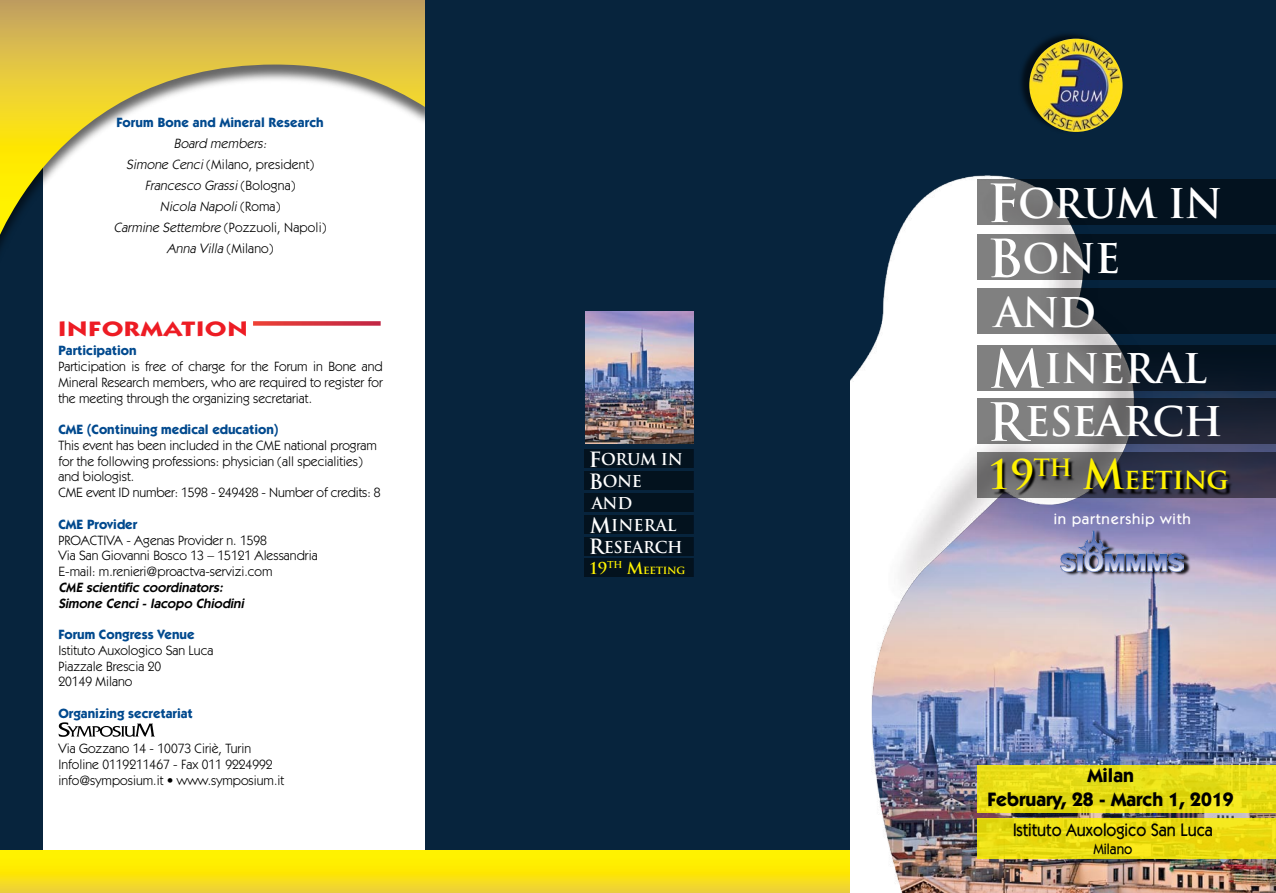
<style>
.page{position:relative;width:1276px;height:893px;background:#fff}
.page>*{position:absolute;margin:0;border:0;box-sizing:border-box;transform-origin:0 0}
.t1{font:700 39.9px/55.2px "Trajan Pro";letter-spacing:-.02em;color:#fff}
.t2{font:700 28.5px "Trajan Pro";letter-spacing:-.02em;color:#fff200}
.t3{font:700 21px "Itc Kabel";letter-spacing:.05em;color:#ed1c24;scale:1.3 1}
.t4{font:700 19.5px/24px "Itc Kabel";color:#000;text-align:center}
.t5{font:500 18px "Itc Kabel";color:#000;scale:.9 1}
.t6{font:700 15.9px/22px "Trajan Pro";letter-spacing:-.02em;color:#fff}
.t7{font:500 15px "Itc Kabel";letter-spacing:.05em;color:#fff}
.t8{font:500 15px "Itc Kabel";color:#000;scale:.9 1}
.t9{font:13.5px/15.8px "Itc Kabel";color:#000}
.t10{font:italic 13.5px/21px "Itc Kabel";color:#000;text-align:center}
.t11{font:700 13.5px "Itc Kabel";color:#00498e}
.t12{font:italic 600 13.5px/15.8px "Itc Kabel";color:#000}
.t13{font:700 11.4px "Trajan Pro";letter-spacing:-.02em;color:#fff200}
.s1{font-style:normal}
.s2{font-size:20.55px}
.s3{font-size:15.9px}
.s4{font-size:51.3px}
.s5{font-size:39.9px}
</style>
<div class="page">
<div style="left:850px;top:0;width:426px;height:457px;background:#07243d"></div>
<div style="left:0;top:0;width:43px;height:893px;background:#07243d"></div>
<div style="left:0;top:0;width:439px;height:299px;background:#000;opacity:.6"></div>
<svg style="left:0;top:0;width:425px;height:282px"></svg>
<div style="left:425px;top:0;width:425px;height:893px;background:#07243d"></div>
<svg style="left:0;top:850px;width:425px;height:43px;background:#fae50f"></svg>
<svg style="left:425px;top:850px;width:425px;height:43px;background:#fae50f"></svg>
<img style="left:585px;top:312px;width:108px;height:131px">
<img style="left:850px;top:175px;width:426px;height:718px">
<div style="left:585px;top:450px;width:108px;height:18px;background:#03121e"></div>
<div style="left:585px;top:472px;width:108px;height:18px;background:#03121e"></div>
<div style="left:585px;top:493px;width:108px;height:18px;background:#03121e"></div>
<div style="left:585px;top:516px;width:108px;height:18px;background:#03121e"></div>
<div style="left:585px;top:537px;width:108px;height:18px;background:#03121e"></div>
<div style="left:585px;top:559px;width:108px;height:18px;background:#03121e"></div>
<svg style="left:253px;top:321px;width:128px;height:5px"></svg>
<div style="left:1017px;top:31px;width:104px;height:104px;background:#000;opacity:.6"></div>
<img style="left:1029px;top:39px;width:93px;height:93px;border-radius:50%">
<svg style="left:977px;top:180px;width:299px;height:45px;background:#202c35"></svg>
<svg style="left:977px;top:235px;width:299px;height:45px;background:#2c363e"></svg>
<svg style="left:977px;top:289px;width:299px;height:45px;background:#2e3840"></svg>
<svg style="left:977px;top:345px;width:299px;height:45px;background:#41474e"></svg>
<svg style="left:977px;top:399px;width:299px;height:45px;background:#4c5058"></svg>
<svg style="left:977px;top:452px;width:299px;height:45px;background:#474755"></svg>
<svg style="left:991px;top:459px;width:242px;height:37px;background:#3f404a"></svg>
<svg style="left:977px;top:818px;width:299px;height:41px;background:#ebdb11"></svg>
<img style="left:58px;top:722px;width:96px;height:15px">
<div style="left:1063px;top:530px;width:127px;height:45px;background:#000;opacity:.88"></div>
<img style="left:1061px;top:530px;width:122px;height:41px">
<svg style="left:977px;top:765px;width:299px;height:48px;background:#e7dc15"></svg>
<p class="t11" style="left:116px;top:115px;width:209px">Forum Bone and Mineral Research</p>
<p class="t10" style="left:114px;top:133px;width:214px">Board members:<br>Simone Cenci <span class="s1">(Milano, president)<br></span>Francesco Grassi <span class="s1">( B o l o g n a )<br></span>Nicola Napoli <span class="s1">( Ro m a )<br></span>Carmine Settembre <span class="s1">(Pozzuoli, Napoli)<br></span>Anna Villa <span class="s1">(Milano)</span></p>
<h3 class="t3" style="left:58px;top:316px;width:147px">INFORMATION</h3>
<p class="t11" style="left:58px;top:343px;width:80px">Participation</p>
<p class="t9" style="left:58px;top:358px;width:326px;text-align:justify">Participation is free of charge for the Forum in Bone and Mineral Research members, who are required to register for the meeting through the organizing secretariat.</p>
<p class="t11" style="left:58px;top:421px;width:221px">CME (Continuing medical education)</p>
<p class="t9" style="left:58px;top:437px;width:324px">This event has been included in the CME national program for the following professions: physician (all specialities) and biologist.<br>CME event ID number: 1598 - 249428 - Number of credits: 8</p>
<p class="t11" style="left:58px;top:516px;width:80px">CME Provider</p>
<p class="t9" style="left:58px;top:532px;width:261px">PROACTIVA - Agenas Provider n. 1598<br>Via San Giovanni Bosco 13 – 15121 Alessandria<br>E-mail: m.renieri@proactva-servizi.com</p>
<p class="t12" style="left:58px;top:579px;width:190px">CME scientific coordinators:<br>Simone Cenci - Iacopo Chiodini</p>
<p class="t11" style="left:58px;top:626px;width:138px">Forum Congress Venue</p>
<p class="t9" style="left:58px;top:642px;width:156px">Istituto Auxologico San Luca<br>Piazzale Brescia 20<br>20149 Milano</p>
<p class="t11" style="left:58px;top:705px;width:136px">Organizing secretariat</p>
<p class="t9" style="left:58px;top:740px;width:227px">Via Gozzano 14 - 10073 Ciriè, Turin<br>Infoline 0119211467 - Fax 011 9224992 info@symposium.it • www.symposium.it</p>
<p class="t6" style="left:588px;top:448px;width:96px"><span class="s2">F</span>ORUM IN<br><span class="s2">B</span>ONE<br>AND<br><span class="s2">M</span>INERAL</p>
<p class="t6" style="left:588px;top:536px;width:96px"><span class="s2">R</span>ESEARCH</p>
<p class="t13" style="left:588px;top:562px;width:98px"><span class="s3">19</span><sup>TH</sup> <span class="s3">M</span>eeting</p>
<h1 class="t1" style="left:987px;top:176px;width:237px"><span class="s4">F</span>ORUM IN<br><span class="s4">B</span>ONE<br>AND<br><span class="s4">M</span>INERAL</h1>
<h1 class="t1" style="left:987px;top:395px;width:237px"><span class="s4">R</span>ESEARCH</h1>
<h2 class="t2" style="left:987px;top:461px;width:243px"><span class="s5">19</span><sup>TH</sup> <span class="s5">M</span>eeting</h2>
<p class="t7" style="left:1054px;top:510px;width:138px">in partnership with</p>
<h3 class="t4" style="left:987px;top:763px;width:248px">Milan<br>February, 28 - March 1, 2019</h3>
<h3 class="t5" style="left:1013px;top:820px;width:223px">Istituto Auxologico San Luca</h3>
<p class="t8" style="left:1093px;top:840px;width:45px">Milano</p>
</div>
